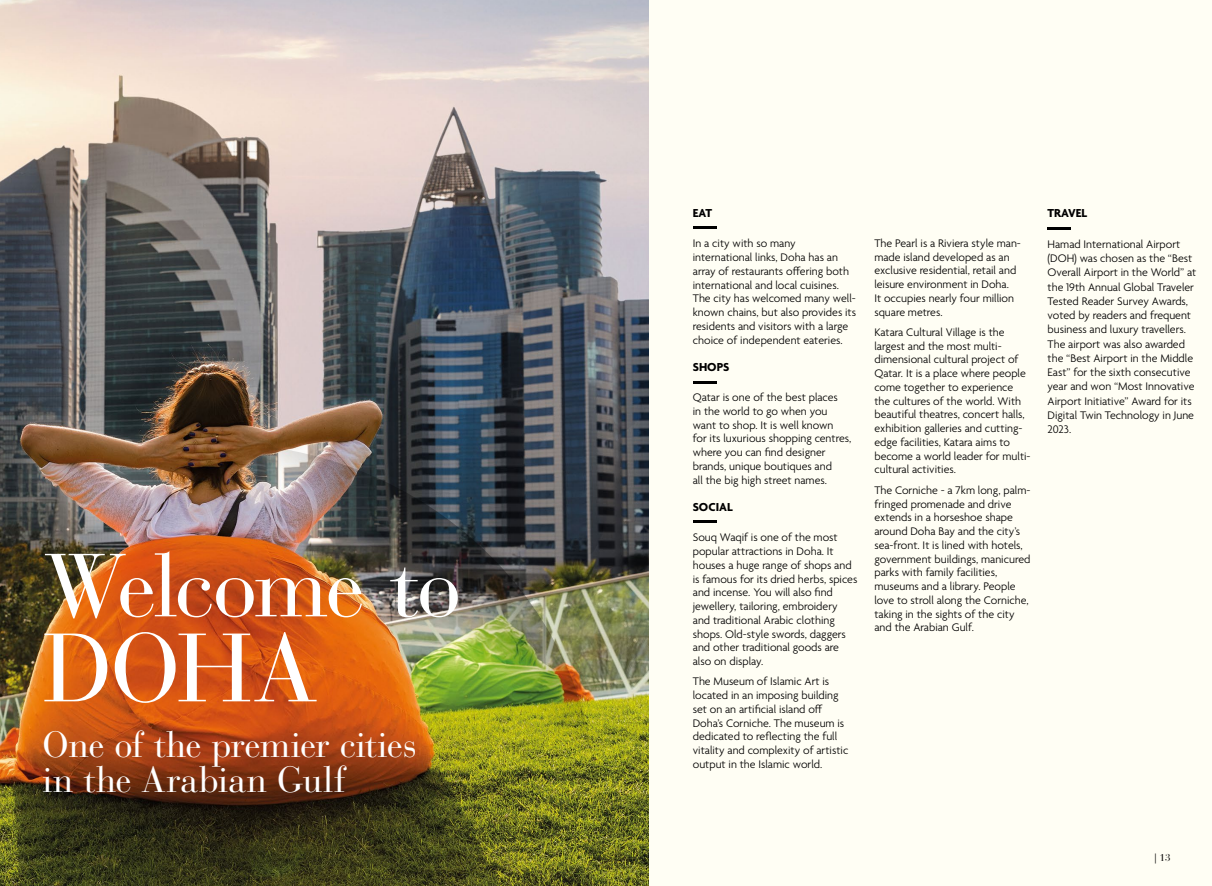
<style>
.page{position:relative;width:1212px;height:886px;background:#fff}
.page>*{position:absolute;margin:0;border:0;box-sizing:border-box;transform-origin:0 0}
.t1{font:96.25px "Bauer Bodoni Std";color:#fff}
.t2{font:88.75px "Bauer Bodoni Std";letter-spacing:-.035em;color:#fff}
.t3{font:36.25px "Bauer Bodoni Std";letter-spacing:-.01em;color:#fff}
.t4{font:36.25px "Bauer Bodoni Std";letter-spacing:.015em;color:#fff}
.t5{font:700 12.5px "Agenda";color:#000}
.t6{font:300 11.88px/13.8px "Agenda";color:#000}
.t7{font:10px "Bauer Bodoni Std";color:#000}
</style>
<div class="page">
<div style="left:648px;top:0;width:564px;height:886px;background:#fffef4"></div>
<img style="left:0;top:0;width:648px;height:886px">
<hr style="left:693px;top:226px;width:23px;height:3px;background:#000">
<hr style="left:693px;top:520px;width:23px;height:2px;background:#000">
<hr style="left:693px;top:381px;width:23px;height:2px;background:#000">
<img style="left:0;top:443px;width:597px;height:443px">
<hr style="left:1047px;top:227px;width:24px;height:3px;background:#000">
<h2 class="t2" style="left:43px;top:533px;width:419px">Welcome to</h2>
<h1 class="t1" style="left:43px;top:611px;width:276px">DOHA</h1>
<h3 class="t3" style="left:43px;top:722px;width:376px">One of the premier cities</h3>
<h3 class="t4" style="left:43px;top:757px;width:305px">in the Arabian Gulf</h3>
<p class="t5" style="left:693px;top:207px;width:21px">EAT</p>
<p class="t6" style="left:693px;top:237px;width:165px">In a city with so many international links, Doha has an array of restaurants offering both international and local cuisines.<br>The city has welcomed many well&shy;known chains, but also provides its residents and visitors with a large choice of independent eateries.</p>
<p class="t5" style="left:693px;top:360px;width:38px">SHOPS</p>
<p class="t6" style="left:693px;top:391px;width:160px">Qatar is one of the best places<br>in the world to go when you want to shop. It is well known<br>for its luxurious shopping centres, where you can find designer brands, unique boutiques and<br>all the big high street names.</p>
<p class="t5" style="left:693px;top:500px;width:41px">SOCIAL</p>
<p class="t6" style="left:693px;top:531px;width:166px">Souq Waqif is one of the most popular attractions in Doha. It houses a huge range of shops and is famous for its dried herbs, spices and incense. You will also find jewellery, tailoring, embroidery and traditional Arabic clothing shops. Old-style swords, daggers and other traditional goods are also on display.</p>
<p class="t6" style="left:693px;top:675px;width:157px">The Museum of Islamic Art is located in an imposing building set on an artificial island off<br>Doha’s Corniche. The museum is dedicated to reflecting the full vitality and complexity of artistic</p>
<p class="t6" style="left:693px;top:758px;width:131px">output in the Islamic world.</p>
<p class="t6" style="left:874px;top:237px;width:148px">The Pearl is a Riviera style man&shy;made island developed as an exclusive residential, retail and leisure environment in Doha.<br>It occupies nearly four million square metres.</p>
<p class="t6" style="left:874px;top:326px;width:158px">Katara Cultural Village is the largest and the most multi&shy;dimensional cultural project of<br>Qatar. It is a place where people come together to experience the cultures of the world. With beautiful theatres, concert halls, exhibition galleries and cutting&shy;edge facilities, Katara aims to become a world leader for multi&shy;cultural activities.</p>
<p class="t6" style="left:874px;top:484px;width:158px">The Corniche - a 7km long, palm&shy;fringed promenade and drive extends in a horseshoe shape around Doha Bay and the city’s sea-front. It is lined with hotels, government buildings, manicured parks with family facilities, museums and a library. People love to stroll along the Corniche, taking in the sights of the city and the Arabian Gulf.</p>
<p class="t5" style="left:1047px;top:207px;width:41px">TRAVEL</p>
<p class="t6" style="left:1047px;top:238px;width:150px;line-height:14.2px">Hamad International Airport (DOH) was chosen as the “Best<br>Overall Airport in the World” at the 19th Annual Global Traveler<br>Tested Reader Survey Awards, voted by readers and frequent business and luxury travellers.<br>The airport was also awarded the “Best Airport in the Middle<br>East” for the sixth consecutive year and won “Most Innovative<br>Airport Initiative” Award for its<br>Digital Twin Technology in June<br>2023.</p>
<p class="t7" style="left:1154px;top:851px;width:18px">| 13</p>
</div>
